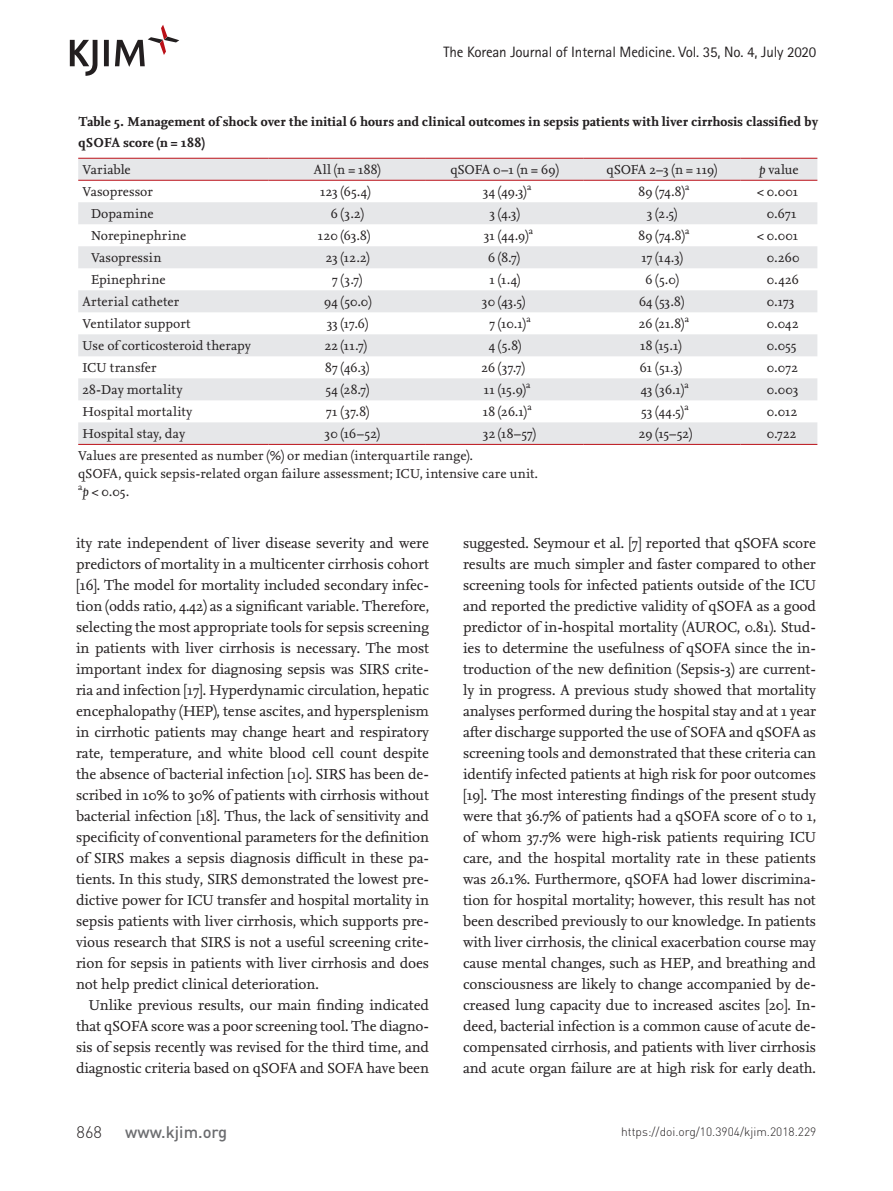
<style>
.page{position:relative;width:893px;height:1191px;background:#fff}
.page>*{position:absolute;margin:0;border:0;box-sizing:border-box;transform-origin:0 0}
.t1{font:500 16.5px "DIN Pro";color:#6c6d70}
.t2{font:300 16.5px "DIN Pro";color:#231f20}
.들였쓰기_본문{font:15px/21px "Nexus Serif";letter-spacing:-.01em;color:#231f20;text-align:justify}
.t3{font:15px "Rotis Sans Serif Std";letter-spacing:-.01em;color:#231f20}
.테이블{font:13.5px "Nexus Serif";letter-spacing:.005em;color:#231f20}
.테이블제목{font:700 13.5px/21px "Nexus Serif";letter-spacing:.005em;color:#231f20}
.테이블-2{font:13.5px "Nexus Serif";letter-spacing:-.015em;color:#231f20}
.t4{font:300 12px "DIN Pro";color:#231f20}
.s1{font-style:italic}
</style>
<div class="page">
<svg style="left:70px;top:25px;width:109px;height:51px"></svg>
<svg style="left:78px;top:159px;width:739px;height:285px;fill:#e6e7e9"></svg>
<hr style="left:78px;top:158px;width:191px;height:1px;background:#bb1018">
<hr style="left:269px;top:158px;width:157px;height:1px;background:#bb1018">
<hr style="left:426px;top:158px;width:157px;height:1px;background:#bb1018">
<hr style="left:583px;top:158px;width:158px;height:1px;background:#bb1018">
<hr style="left:741px;top:158px;width:76px;height:1px;background:#bb1018">
<hr style="left:78px;top:180px;width:191px;height:1px;background:#bb1018">
<hr style="left:269px;top:180px;width:157px;height:1px;background:#bb1018">
<hr style="left:426px;top:180px;width:157px;height:1px;background:#bb1018">
<hr style="left:583px;top:180px;width:158px;height:1px;background:#bb1018">
<hr style="left:741px;top:180px;width:76px;height:1px;background:#bb1018">
<hr style="left:78px;top:444px;width:191px;height:1px;background:#bb1018">
<hr style="left:269px;top:444px;width:157px;height:1px;background:#bb1018">
<hr style="left:426px;top:444px;width:157px;height:1px;background:#bb1018">
<hr style="left:583px;top:444px;width:158px;height:1px;background:#bb1018">
<hr style="left:741px;top:444px;width:76px;height:1px;background:#bb1018">
<p class="t3" style="left:443px;top:43px;width:374px">The Korean Journal of Internal Medicine. Vol. 35, No. 4, July 2020</p>
<p class="테이블제목" style="left:78px;top:111px;width:741px">Table 5. Management of shock over the initial 6 hours and clinical outcomes in sepsis patients with liver cirrhosis classified by qSOFA score (n = 188)</p>
<p class="테이블" style="left:82px;top:161px;width:50px">Variable</p>
<p class="테이블" style="left:314px;top:161px;width:68px">All (n = 188)</p>
<p class="테이블" style="left:450px;top:161px;width:110px">qSOFA 0–1 (n = 69)</p>
<p class="테이블-2" style="left:607px;top:161px;width:112px">qSOFA 2–3 (n = 119)</p>
<p class="테이블" style="left:759px;top:161px;width:41px"><span class="s1">p</span> value</p>
<p class="테이블" style="left:82px;top:183px;width:72px">Vasopressor</p>
<p class="테이블" style="left:320px;top:183px;width:52px">123 (65.4)</p>
<p class="테이블" style="left:483px;top:183px;width:50px">34 (49.3)<sup>a</sup></p>
<p class="테이블" style="left:638px;top:183px;width:53px">89 (74.8)<sup>a</sup></p>
<p class="테이블" style="left:757px;top:183px;width:43px">&lt; 0.001</p>
<p class="테이블" style="left:91px;top:205px;width:64px">Dopamine</p>
<p class="테이블" style="left:331px;top:205px;width:34px">6 (3.2)</p>
<p class="테이블" style="left:490px;top:205px;width:31px">3 (4.3)</p>
<p class="테이블" style="left:647px;top:205px;width:32px">3 (2.5)</p>
<p class="테이블" style="left:767px;top:205px;width:31px">0.671</p>
<p class="테이블" style="left:91px;top:227px;width:97px">Norepinephrine</p>
<p class="테이블" style="left:318px;top:227px;width:54px">120 (63.8)</p>
<p class="테이블" style="left:484px;top:227px;width:51px">31 (44.9)<sup>a</sup></p>
<p class="테이블" style="left:638px;top:227px;width:53px">89 (74.8)<sup>a</sup></p>
<p class="테이블" style="left:757px;top:227px;width:43px">&lt; 0.001</p>
<p class="테이블" style="left:91px;top:249px;width:72px">Vasopressin</p>
<p class="테이블" style="left:326px;top:249px;width:45px">23 (12.2)</p>
<p class="테이블" style="left:488px;top:249px;width:33px">6 (8.7)</p>
<p class="테이블" style="left:641px;top:249px;width:43px">17 (14.3)</p>
<p class="테이블" style="left:767px;top:249px;width:34px">0.260</p>
<p class="테이블" style="left:91px;top:271px;width:76px">Epinephrine</p>
<p class="테이블" style="left:332px;top:271px;width:32px">7 (3.7)</p>
<p class="테이블" style="left:490px;top:271px;width:32px">1 (1.4)</p>
<p class="테이블" style="left:645px;top:271px;width:35px">6 (5.0)</p>
<p class="테이블" style="left:767px;top:271px;width:33px">0.426</p>
<p class="테이블" style="left:82px;top:293px;width:98px">Arterial catheter</p>
<p class="테이블" style="left:324px;top:293px;width:49px">94 (50.0)</p>
<p class="테이블" style="left:482px;top:293px;width:44px">30 (43.5)</p>
<p class="테이블" style="left:639px;top:293px;width:47px">64 (53.8)</p>
<p class="테이블" style="left:767px;top:293px;width:29px">0.173</p>
<p class="테이블" style="left:82px;top:315px;width:110px">Ventilator support</p>
<p class="테이블" style="left:327px;top:315px;width:43px">33 (17.6)</p>
<p class="테이블" style="left:489px;top:315px;width:43px">7 (10.1)<sup>a</sup></p>
<p class="테이블" style="left:639px;top:315px;width:52px">26 (21.8)<sup>a</sup></p>
<p class="테이블" style="left:767px;top:315px;width:33px">0.042</p>
<p class="테이블" style="left:82px;top:337px;width:170px">Use of corticosteroid therapy</p>
<p class="테이블" style="left:325px;top:337px;width:44px">22 (11.7)</p>
<p class="테이블" style="left:489px;top:337px;width:34px">4 (5.8)</p>
<p class="테이블" style="left:640px;top:337px;width:43px">18 (15.1)</p>
<p class="테이블" style="left:767px;top:337px;width:31px">0.055</p>
<p class="테이블" style="left:82px;top:359px;width:76px">ICU transfer</p>
<p class="테이블" style="left:325px;top:359px;width:45px">87 (46.3)</p>
<p class="테이블" style="left:481px;top:359px;width:45px">26 (37.7)</p>
<p class="테이블" style="left:640px;top:359px;width:44px">61 (51.3)</p>
<p class="테이블" style="left:767px;top:359px;width:32px">0.072</p>
<p class="테이블" style="left:82px;top:381px;width:102px">28-Day mortality</p>
<p class="테이블" style="left:326px;top:381px;width:45px">54 (28.7)</p>
<p class="테이블" style="left:484px;top:381px;width:48px">11 (15.9)<sup>a</sup></p>
<p class="테이블" style="left:641px;top:381px;width:50px">43 (36.1)<sup>a</sup></p>
<p class="테이블" style="left:767px;top:381px;width:33px">0.003</p>
<p class="테이블" style="left:82px;top:403px;width:111px">Hospital mortality</p>
<p class="테이블" style="left:326px;top:403px;width:45px">71 (37.8)</p>
<p class="테이블" style="left:483px;top:403px;width:50px">18 (26.1)<sup>a</sup></p>
<p class="테이블" style="left:642px;top:403px;width:49px">53 (44.5)<sup>a</sup></p>
<p class="테이블" style="left:767px;top:403px;width:32px">0.012</p>
<p class="테이블" style="left:82px;top:425px;width:104px">Hospital stay, day</p>
<p class="테이블" style="left:325px;top:425px;width:56px">30 (16–52)</p>
<p class="테이블" style="left:483px;top:425px;width:54px">32 (18–57)</p>
<p class="테이블" style="left:639px;top:425px;width:55px">29 (15–52)</p>
<p class="테이블" style="left:767px;top:425px;width:31px">0.722</p>
<p class="테이블" style="left:78px;top:447px;width:396px">Values are presented as number (%) or median (interquartile range).</p>
<p class="테이블" style="left:78px;top:465px;width:461px">qSOFA, quick sepsis-related organ failure assessment; ICU, intensive care unit.</p>
<p class="테이블" style="left:78px;top:483px;width:52px"><sup>a</sup><span class="s1">p</span> &lt; 0.05.</p>
<p class="들였쓰기_본문" style="left:76px;top:532px;width:354px">ity rate independent of liver disease severity and were predictors of mortality in a multicenter cirrhosis cohort [16]. The model for mortality included secondary infec&shy;tion (odds ratio, 4.42) as a significant variable. Therefore, selecting the most appropriate tools for sepsis screening in patients with liver cirrhosis is necessary. The most important index for diagnosing sepsis was SIRS crite&shy;ria and infection [17]. Hyperdynamic circulation, hepatic encephalopathy (HEP), tense ascites, and hypersplenism in cirrhotic patients may change heart and respiratory rate, temperature, and white blood cell count despite the absence of bacterial infection [10]. SIRS has been de&shy;scribed in 10% to 30% of patients with cirrhosis without bacterial infection [18]. Thus, the lack of sensitivity and specificity of conventional parameters for the definition of SIRS makes a sepsis diagnosis difficult in these pa&shy;tients. In this study, SIRS demonstrated the lowest pre&shy;dictive power for ICU transfer and hospital mortality in sepsis patients with liver cirrhosis, which supports pre&shy;vious research that SIRS is not a useful screening crite&shy;rion for sepsis in patients with liver cirrhosis and does not help predict clinical deterioration.</p>
<p class="들였쓰기_본문" style="left:76px;top:994px;width:354px;text-indent:13px">Unlike previous results, our main finding indicated that qSOFA score was a poor screening tool. The diagno&shy;sis of sepsis recently was revised for the third time, and diagnostic criteria based on qSOFA and SOFA have been</p>
<p class="들였쓰기_본문" style="left:463px;top:532px;width:354px">suggested. Seymour et al. [7] reported that qSOFA score results are much simpler and faster compared to other screening tools for infected patients outside of the ICU and reported the predictive validity of qSOFA as a good predictor of in-hospital mortality (AUROC, 0.81). Stud&shy;ies to determine the usefulness of qSOFA since the in&shy;troduction of the new definition (Sepsis-3) are current&shy;ly in progress. A previous study showed that mortality analyses performed during the hospital stay and at 1 year after discharge supported the use of SOFA and qSOFA as screening tools and demonstrated that these criteria can identify infected patients at high risk for poor outcomes [19]. The most interesting findings of the present study were that 36.7% of patients had a qSOFA score of 0 to 1, of whom 37.7% were high-risk patients requiring ICU care, and the hospital mortality rate in these patients was 26.1%. Furthermore, qSOFA had lower discrimina&shy;tion for hospital mortality; however, this result has not been described previously to our knowledge. In patients with liver cirrhosis, the clinical exacerbation course may cause mental changes, such as HEP, and breathing and consciousness are likely to change accompanied by de&shy;creased lung capacity due to increased ascites [20]. In&shy;deed, bacterial infection is a common cause of acute de&shy;compensated cirrhosis, and patients with liver cirrhosis and acute organ failure are at high risk for early death.</p>
<p class="t2" style="left:77px;top:1120px;width:27px">868</p>
<p class="t1" style="left:125px;top:1120px;width:104px">www.kjim.org</p>
<p class="t4" style="left:621px;top:1123px;width:197px">https://doi.org/10.3904/kjim.2018.229</p>
</div>
